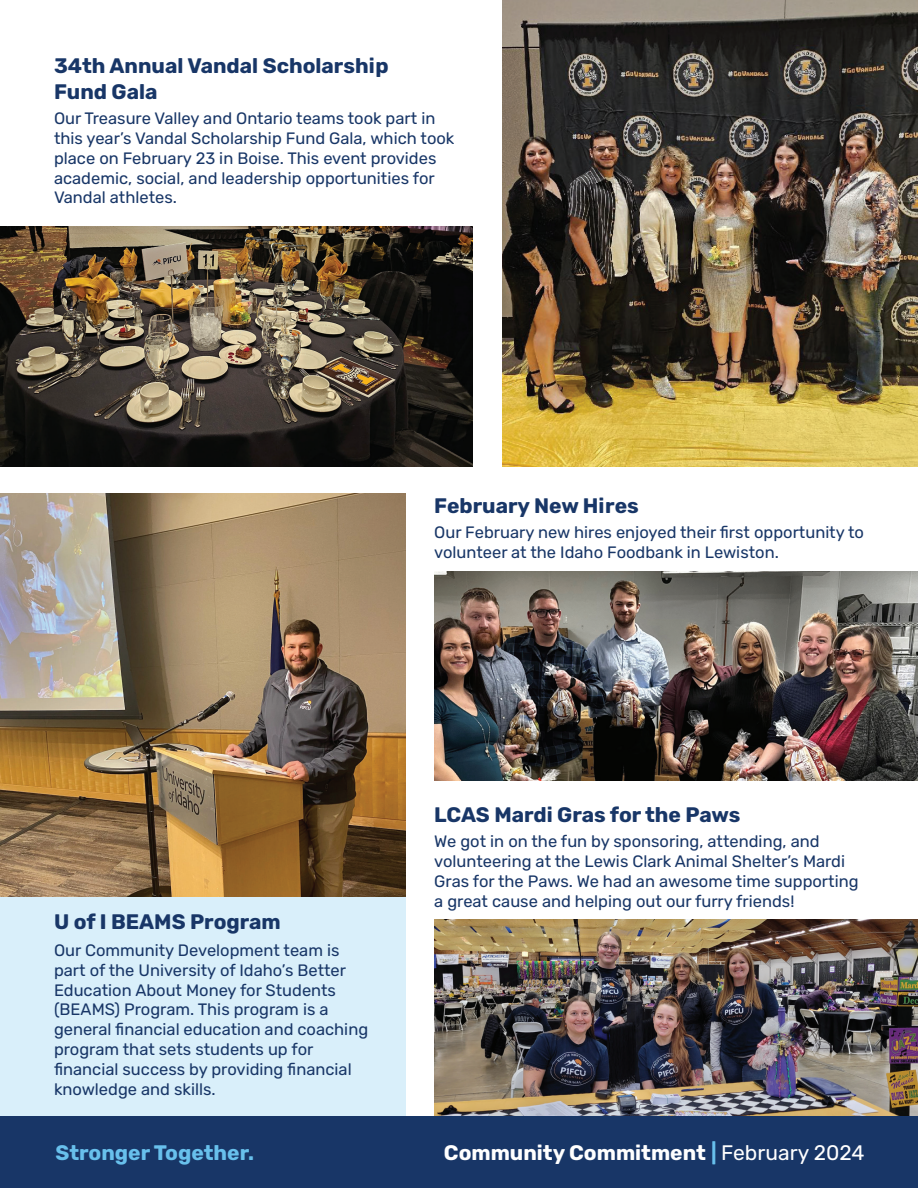
<style>
.page{position:relative;width:918px;height:1188px;background:#fff}
.page>*{position:absolute;margin:0;border:0;box-sizing:border-box;transform-origin:0 0}
.t1{font:700 21px/25.2px "Rubik";color:#183667}
.t2{font:700 21px "Rubik";color:#fff}
.t3{font:700 21px "Rubik";color:#68c0ec}
.t4{font:16.5px/19.8px "Rubik";color:#183667}
.s1{color:#68c0ec}
.s2{font-weight:400}
</style>
<div class="page">
<div style="left:0;top:1116px;width:918px;height:72px;background:#183667"></div>
<div style="left:0;top:811px;width:406px;height:305px;background:#d9effa"></div>
<img style="left:0;top:493px;width:406px;height:403px">
<img style="left:503px;top:0;width:415px;height:466px">
<img style="left:434px;top:571px;width:484px;height:210px">
<img style="left:0;top:227px;width:473px;height:239px">
<img style="left:434px;top:919px;width:484px;height:197px">
<p class="t1" style="left:54px;top:54px;width:336px">34th Annual Vandal Scholarship<br>Fund Gala</p>
<p class="t4" style="left:54px;top:109px;width:402px">Our Treasure Valley and Ontario teams took part in this year’s Vandal Scholarship Fund Gala, which took place on February 23 in Boise. This event provides academic, social, and leadership opportunities for Vandal athletes.</p>
<p class="t1" style="left:434px;top:494px;width:206px">February New Hires</p>
<p class="t4" style="left:434px;top:523px;width:431px">Our February new hires enjoyed their first opportunity to volunteer at the Idaho Foodbank in Lewiston.</p>
<p class="t1" style="left:434px;top:802px;width:308px">LCAS Mardi Gras for the Paws</p>
<p class="t1" style="left:54px;top:910px;width:228px">U of I BEAMS Program</p>
<p class="t4" style="left:54px;top:941px;width:316px">Our Community Development team is part of the University of Idaho’s Better Education About Money for Students (BEAMS) Program. This program is a general financial education and coaching program that sets students up for financial success by providing financial knowledge and skills.</p>
<p class="t4" style="left:434px;top:832px;width:426px">We got in on the fun by sponsoring, attending, and volunteering at the Lewis Clark Animal Shelter’s Mardi Gras for the Paws. We had an awesome time supporting a great cause and helping out our furry friends!</p>
<p class="t3" style="left:55px;top:1141px;width:200px">Stronger Together.</p>
<p class="t2" style="left:444px;top:1141px;width:422px">Community Commitment <span class="s1">|</span> <span class="s2">February 2024</span></p>
</div>
